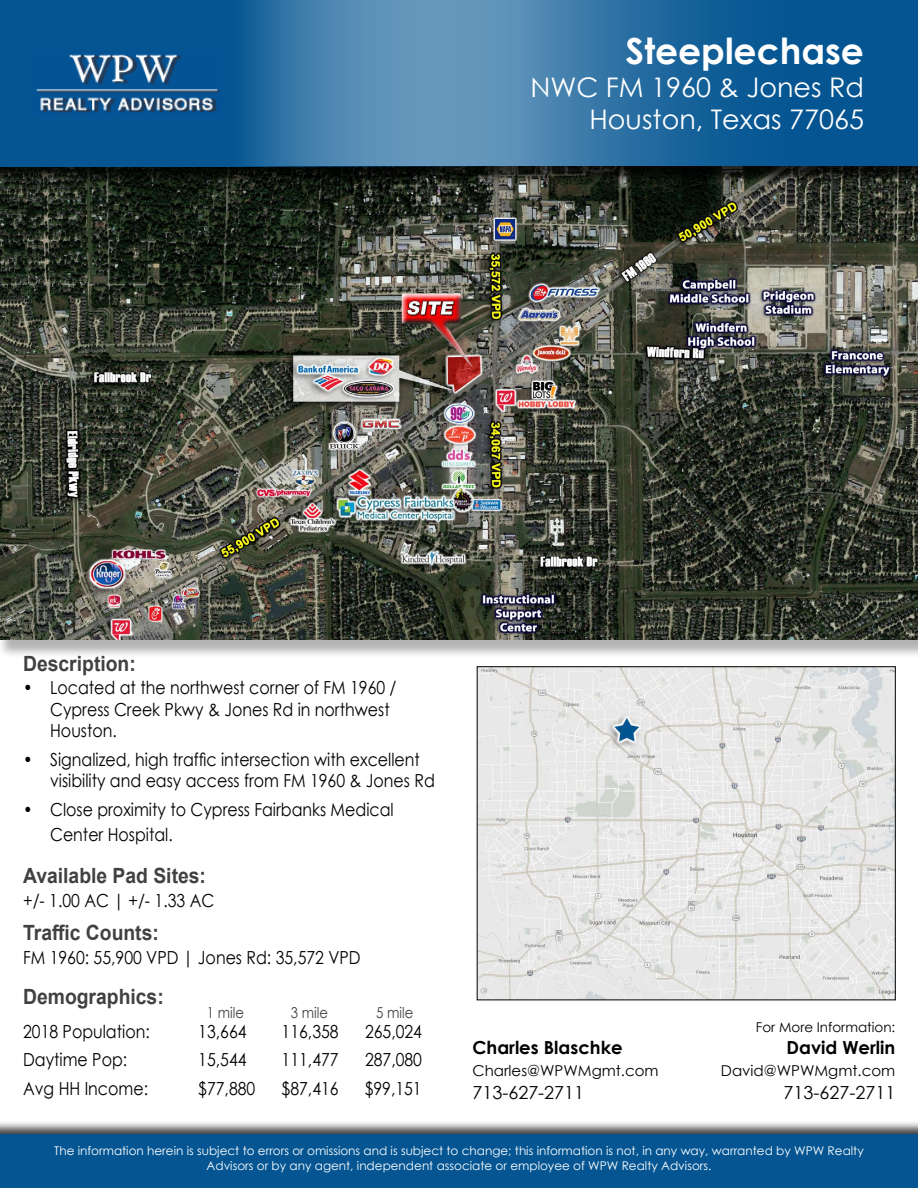
<style>
.page{position:relative;width:918px;height:1188px;background:#fff}
.page>*{position:absolute;margin:0;border:0;box-sizing:border-box;transform-origin:0 0}
.t1{font:700 36px "Century Gothic";color:#fff}
.t2{font:27px/32.4px "Century Gothic";color:#fff;text-align:right}
.t3{font:700 21px "Arial";color:#414042;scale:.92 1}
.t4{font:18px/21.6px "Century Gothic";color:#000;scale:.88 1}
.t5{font:700 18px "Century Gothic";color:#000}
.t6{font:18px "Century Gothic";color:#000}
.t7{font:15px "Century Gothic";color:#000}
.t8{font:15px "Century Gothic";color:#414042;scale:.88 1}
.t9{font:13.5px "Century Gothic";color:#000}
.t10{font:12px/14.4px "Century Gothic";color:#fff;text-align:center}
</style>
<div class="page">
<div style="left:0;top:127px;width:918px;height:531px;background:#000;opacity:.3"></div>
<img style="left:0;top:184px;width:918px;height:456px">
<div style="left:0;top:0;width:918px;height:184px;background:#000;opacity:.75"></div>
<div style="left:0;top:0;width:517px;height:166px;background:#045592"></div>
<svg style="left:246px;top:0;width:672px;height:166px;background:#3173a5"></svg>
<img style="left:36px;top:54px;width:184px;height:59px">
<div style="left:0;top:1120px;width:918px;height:68px;background:#000;opacity:.75"></div>
<div style="left:0;top:1134px;width:918px;height:54px;background:#045592"></div>
<img style="left:479px;top:669px;width:415px;height:329px">
<h1 class="t1" style="left:626px;top:24px;width:240px">Steeplechase</h1>
<h2 class="t2" style="left:531px;top:70px;width:335px">NWC FM 1960 &amp; Jones Rd<br>Houston, Texas 77065</h2>
<p class="t3" style="left:23px;top:649px;width:124px">Description:</p>
<p class="t4" style="left:50px;top:677px;width:395px;text-indent:-27px">• Located at the northwest corner of FM 1960 /<br>Cypress Creek Pkwy &amp; Jones Rd in northwest<br>Houston.</p>
<p class="t4" style="left:50px;top:748px;width:439px;text-indent:-27px">• Signalized, high traffic intersection with excellent visibility and easy access from FM 1960 &amp; Jones Rd</p>
<p class="t4" style="left:50px;top:796px;width:392px;line-height:25.2px;text-indent:-27px">• Close proximity to Cypress Fairbanks Medical<br>Center Hospital.</p>
<p class="t3" style="left:23px;top:861px;width:200px">Available Pad Sites:</p>
<p class="t4" style="left:23px;top:889px;width:219px">+/- 1.00 AC | +/- 1.33 AC</p>
<p class="t3" style="left:23px;top:918px;width:149px">Traffic Counts:</p>
<p class="t4" style="left:23px;top:946px;width:385px">FM 1960: 55,900 VPD | Jones Rd: 35,572 VPD</p>
<p class="t3" style="left:23px;top:982px;width:154px">Demographics:</p>
<p class="t8" style="left:207px;top:1002px;width:44px">1 mile</p>
<p class="t8" style="left:291px;top:1002px;width:44px">3 mile</p>
<p class="t8" style="left:376px;top:1002px;width:44px">5 mile</p>
<p class="t4" style="left:23px;top:1021px;width:145px">2018 Population:</p>
<p class="t4" style="left:198px;top:1021px;width:56px">13,664</p>
<p class="t4" style="left:282px;top:1021px;width:66px">116,358</p>
<p class="t4" style="left:365px;top:1021px;width:66px">265,024</p>
<p class="t4" style="left:23px;top:1049px;width:120px">Daytime Pop:</p>
<p class="t4" style="left:198px;top:1049px;width:56px">15,544</p>
<p class="t4" style="left:282px;top:1049px;width:66px">111,477</p>
<p class="t4" style="left:365px;top:1049px;width:66px">287,080</p>
<p class="t4" style="left:23px;top:1077px;width:144px">Avg HH Income:</p>
<p class="t4" style="left:198px;top:1077px;width:66px">$77,880</p>
<p class="t4" style="left:282px;top:1077px;width:66px">$87,416</p>
<p class="t4" style="left:365px;top:1077px;width:66px">$99,151</p>
<p class="t9" style="left:756px;top:1017px;width:141px">For More Information:</p>
<p class="t5" style="left:473px;top:1034px;width:152px">Charles Blaschke</p>
<p class="t5" style="left:787px;top:1034px;width:110px">David Werlin</p>
<p class="t7" style="left:473px;top:1060px;width:188px">Charles@WPWMgmt.com</p>
<p class="t7" style="left:721px;top:1060px;width:176px">David@WPWMgmt.com</p>
<p class="t6" style="left:473px;top:1080px;width:113px">713-627-2711</p>
<p class="t6" style="left:784px;top:1080px;width:113px">713-627-2711</p>
<p class="t10" style="left:54px;top:1144px;width:811px">The information herein is subject to errors or omissions and is subject to change; this information is not, in any way, warranted by WPW Realty<br>Advisors or by any agent, independent associate or employee of WPW Realty Advisors.</p>
</div>
